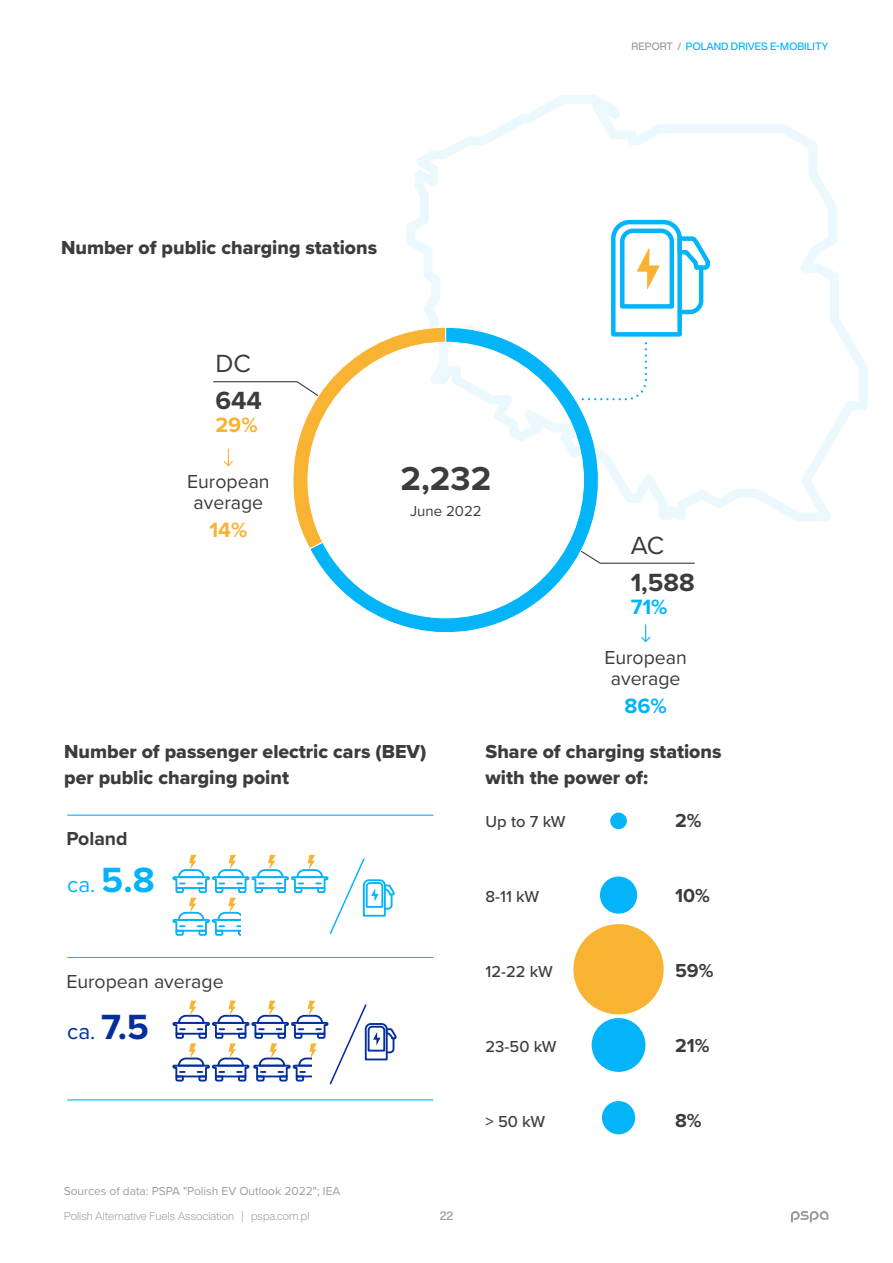
<style>
.page{position:relative;width:893px;height:1263px;background:#fff}
.page>*{position:absolute;margin:0;border:0;box-sizing:border-box;transform-origin:0 0}
.t1{font:700 34.35px "Proxima Nova";color:#3c3c3b}
.t2{font:700 25.8px "Proxima Nova";color:#3c3c3b}
.t3{font:25.8px "Proxima Nova";color:#3c3c3b}
.t4{font:22.5px "Proxima Nova";color:#03b4f9}
.t5{font:22.5px "Proxima Nova";color:#022e9e}
.t6{font:700 21.45px "Proxima Nova";color:#03b4f9}
.t7{font:700 21.45px "Proxima Nova";color:#f9b333}
.t8{font:19.5px/25.5px "Proxima Nova Extrabld";color:#3c3c3b}
.t9{font:19.5px/21.5px "Proxima Nova";color:#3c3c3b;text-align:center}
.t10{font:700 19.5px "Proxima Nova";color:#3c3c3b}
.t11{font:500 16.5px "Proxima Nova";color:#3c3c3b}
.t12{font:15px "Proxima Nova";color:#3c3c3b}
.t13{font:12px "Proxima Nova";color:#9d9d9c}
.t14{font:500 12px "Helvetica Now Display";color:#9c9b9b}
.t15{font:300 11.25px "Helvetica Now Display";letter-spacing:.01em;color:#9c9b9b}
.t16{font:500 10.5px "Helvetica Now Display";letter-spacing:.01em;color:#03b4f9}
.s1{color:#9c9b9b}
.s2{font-weight:700;font-size:36.3px}
</style>
<div class="page">
<svg style="left:406px;top:95px;width:462px;height:426px"></svg>
<svg style="left:620px;top:562px;width:75px;height:2px"></svg>
<svg style="left:310px;top:327px;width:310px;height:306px"></svg>
<svg style="left:213px;top:327px;width:233px;height:223px"></svg>
<svg style="left:641px;top:624px;width:9px;height:18px"></svg>
<hr style="left:67px;top:814px;width:366px;height:2px;background:#03b4f9">
<hr style="left:67px;top:957px;width:366px;height:1px;background:#03b4f9">
<hr style="left:67px;top:1099px;width:366px;height:1px;background:#03b4f9">
<svg style="left:577px;top:218px;width:135px;height:183px"></svg>
<svg style="left:172px;top:855px;width:223px;height:81px"></svg>
<svg style="left:172px;top:1000px;width:225px;height:85px"></svg>
<div style="left:610px;top:812px;width:17px;height:17px;background:#03b4f9;border-radius:50%"></div>
<div style="left:600px;top:876px;width:37px;height:38px;background:#03b4f9;border-radius:50%"></div>
<div style="left:573px;top:924px;width:91px;height:90px;background:#f9b333;border-radius:50%"></div>
<div style="left:592px;top:1018px;width:53px;height:54px;background:#03b4f9;border-radius:50%"></div>
<div style="left:602px;top:1101px;width:33px;height:33px;background:#03b4f9;border-radius:50%"></div>
<svg style="left:791px;top:1211px;width:37px;height:11px"></svg>
<p class="t8" style="left:61px;top:235px;width:318px">Number of public charging stations</p>
<h2 class="t3" style="left:215px;top:344px;width:37px">DC</h2>
<h2 class="t2" style="left:215px;top:381px;width:48px">644</h2>
<p class="t7" style="left:215px;top:409px;width:44px">29%</p>
<p class="t9" style="left:187px;top:470px;width:84px">European average</p>
<p class="t7" style="left:209px;top:513px;width:39px">14%</p>
<h1 class="t1" style="left:400px;top:453px;width:92px">2,232</h1>
<p class="t12" style="left:410px;top:500px;width:73px">June 2022</p>
<p class="t16" style="left:632px;top:40px;width:198px"><span class="s1">REPORT /</span> POLAND DRIVES E-MOBILITY</p>
<h2 class="t3" style="left:631px;top:526px;width:35px">AC</h2>
<h2 class="t2" style="left:631px;top:563px;width:66px">1,588</h2>
<p class="t6" style="left:631px;top:591px;width:38px">71%</p>
<p class="t9" style="left:604px;top:646px;width:84px">European average</p>
<p class="t6" style="left:624px;top:689px;width:44px">86%</p>
<p class="t8" style="left:64px;top:739px;width:364px">Number of passenger electric cars (BEV) per public charging point</p>
<p class="t8" style="left:486px;top:739px;width:237px">Share of charging stations with the power of:</p>
<p class="t11" style="left:486px;top:809px;width:82px">Up to 7 kW</p>
<p class="t10" style="left:675px;top:806px;width:28px">2%</p>
<p class="t10" style="left:66px;top:824px;width:63px">Poland</p>
<p class="t4" style="left:67px;top:868px;width:89px">ca. <span class="s2">5.8</span></p>
<p class="t9" style="left:66px;top:970px;width:159px">European average</p>
<p class="t5" style="left:67px;top:1014px;width:83px">ca. <span class="s2">7.5</span></p>
<p class="t13" style="left:64px;top:1182px;width:278px">Sources of data: PSPA "Polish EV Outlook 2022"; IEA</p>
<p class="t15" style="left:64px;top:1209px;width:247px">Polish Alternative Fuels Association | pspa.com.pl</p>
<p class="t14" style="left:440px;top:1207px;width:15px">22</p>
<p class="t11" style="left:486px;top:884px;width:55px">8-11 kW</p>
<p class="t11" style="left:486px;top:959px;width:69px">12-22 kW</p>
<p class="t11" style="left:486px;top:1034px;width:73px">23-50 kW</p>
<p class="t11" style="left:486px;top:1109px;width:61px">&gt; 50 kW</p>
<p class="t10" style="left:675px;top:881px;width:36px">10%</p>
<p class="t10" style="left:675px;top:956px;width:40px">59%</p>
<p class="t10" style="left:675px;top:1031px;width:36px">21%</p>
<p class="t10" style="left:675px;top:1106px;width:28px">8%</p>
</div>
